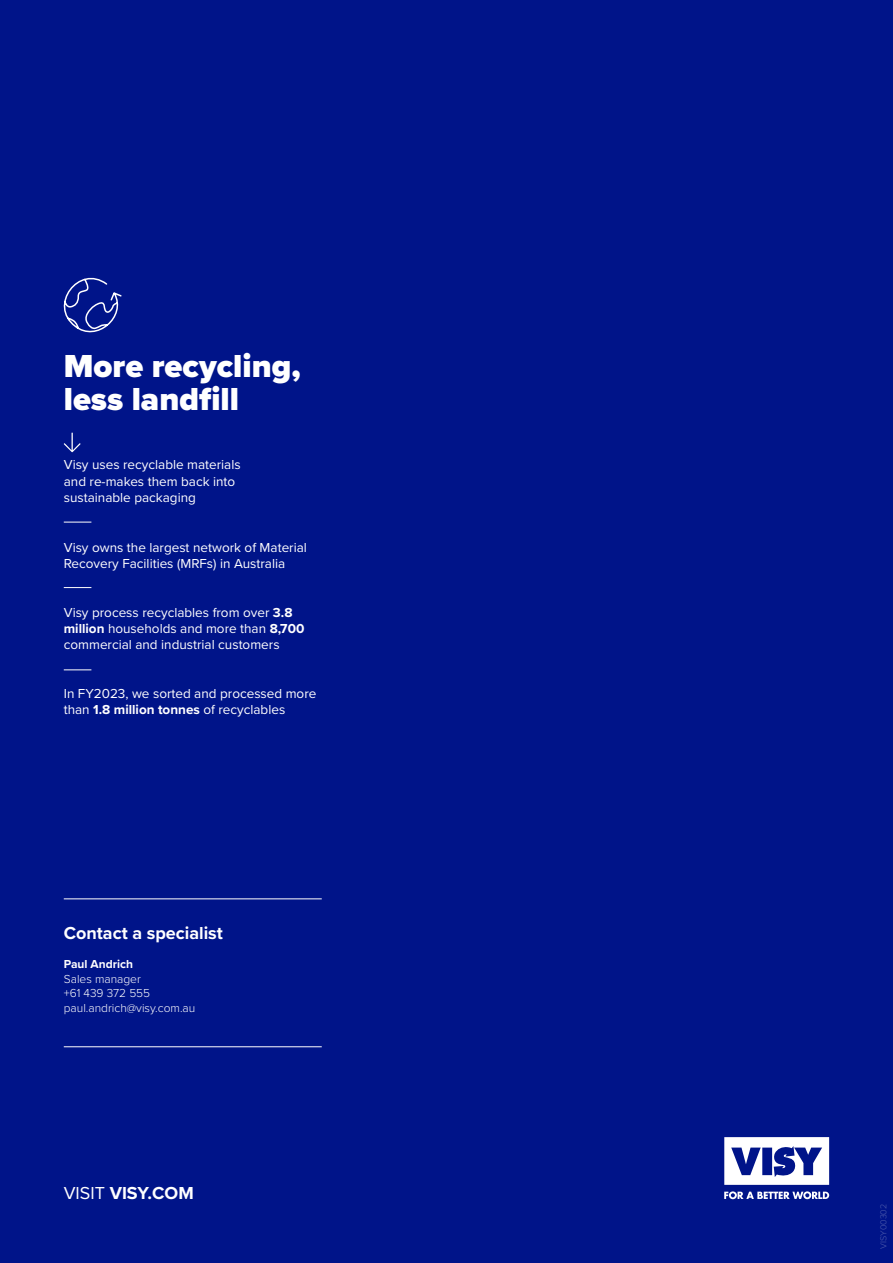
<style>
.page{position:relative;width:893px;height:1263px;background:#001489}
.page>*{position:absolute;margin:0;border:0;box-sizing:border-box;transform-origin:0 0}
.t1{font:900 33px/33px "Proxima Nova";color:#fff}
.t2{font:700 18px "Proxima Nova";color:#fff}
.t3{font:13.5px/16.2px "Proxima Nova";color:#fff}
.t4{font:300 12px/14.4px "Proxima Nova";color:#fff}
.t5{font:700 12px "Proxima Nova";color:#fff}
.t6{font:300 9px "Proxima Nova";color:#4d5bac}
.s1{font-weight:700}
.s2{font-weight:400}
</style>
<div class="page">
<svg style="left:64px;top:522px;width:27px;height:1px"></svg>
<svg style="left:64px;top:587px;width:27px;height:1px"></svg>
<svg style="left:64px;top:670px;width:27px;height:1px"></svg>
<svg style="left:64px;top:433px;width:17px;height:19px"></svg>
<svg style="left:63px;top:277px;width:59px;height:56px"></svg>
<hr style="left:64px;top:898px;width:258px;height:1px;background:#fff">
<hr style="left:64px;top:1046px;width:258px;height:1px;background:#fff">
<svg style="left:724px;top:1191px;width:105px;height:8px"></svg>
<svg style="left:724px;top:1137px;width:105px;height:48px"></svg>
<h1 class="t1" style="left:64px;top:349px;width:238px">More recycling, less landfill</h1>
<p class="t3" style="left:64px;top:456px;width:178px">Visy uses recyclable materials and re-makes them back into sustainable packaging</p>
<p class="t3" style="left:64px;top:539px;width:245px">Visy owns the largest network of Material<br>Recovery Facilities (MRFs) in Australia</p>
<p class="t3" style="left:64px;top:604px;width:242px">Visy process recyclables from over <span class="s1">3.8 million</span> households and more than <span class="s1">8,700 </span>commercial and industrial customers</p>
<p class="t3" style="left:64px;top:685px;width:254px">In FY2023, we sorted and processed more than <span class="s1">1.8 million tonnes</span> of recyclables</p>
<h2 class="t2" style="left:64px;top:920px;width:161px">Contact a specialist</h2>
<p class="t5" style="left:64px;top:955px;width:71px">Paul Andrich</p>
<p class="t4" style="left:64px;top:971px;width:133px">Sales manager<br>+61 439 372 555 paul.andrich@visy.com.au</p>
<h2 class="t2" style="left:64px;top:1180px;width:131px"><span class="s2">VISIT</span> VISY.COM</h2>
<p class="t6" style="left:877px;top:1249px;width:47px;rotate:-90deg">VISY00302</p>
</div>
